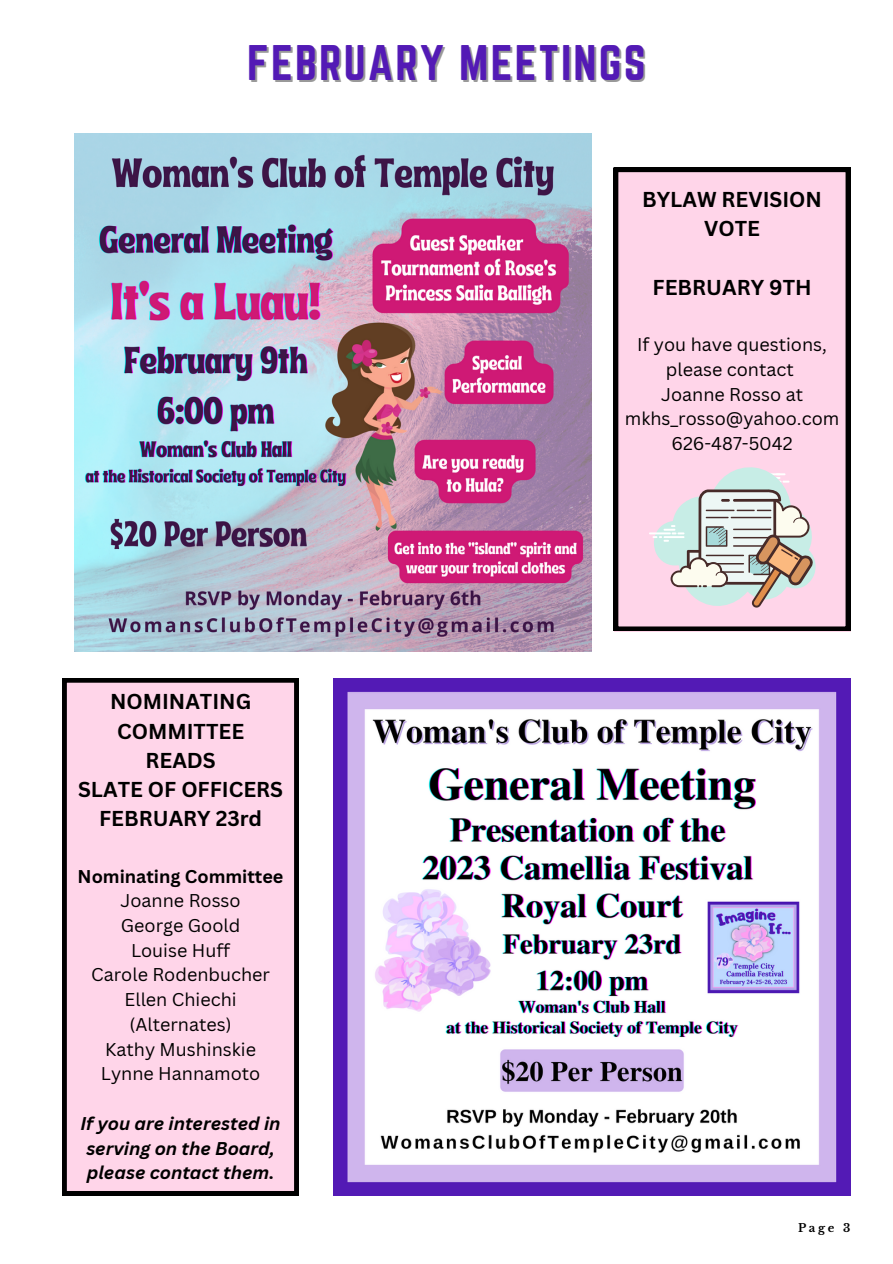
<style>
.page{position:relative;width:893px;height:1264px;background:#fff}
.page>*{position:absolute;margin:0;border:0;box-sizing:border-box;transform-origin:0 0}
.t1{font:43.65px "Norwester";letter-spacing:.05em;color:#531ab5}
.t2{font:700 21px/29.2px "Canva Sans";color:#000;text-align:center}
.t3{font:18px/24.8px "Canva Sans";color:#000;text-align:center}
.t4{font:italic 700 18px/24.8px "Canva Sans";color:#000;text-align:center}
.t5{font:700 18px "Canva Sans";color:#000}
.t6{font:700 11.4px "Libre Baskerville";color:#000}
</style>
<div class="page">
<img style="left:74px;top:134px;width:518px;height:517px">
<img style="left:333px;top:678px;width:517px;height:517px">
<svg style="left:613px;top:168px;width:237px;height:463px;background:#ecc5d8"></svg>
<hr style="left:649px;top:532px;width:21px;height:2px;background:#fff">
<svg style="left:652px;top:465px;width:163px;height:145px;background:#d7cdce"></svg>
<div style="left:62px;top:678px;width:236px;height:517px;background:#ffd5e9"></div>
<h1 class="t1" style="left:247px;top:36px;width:400px">FEBRUARY MEETINGS</h1>
<p class="t2" style="left:642px;top:184px;width:181px">BYLAW REVISION<br>VOTE</p>
<p class="t2" style="left:652px;top:272px;width:160px">FEBRUARY 9TH</p>
<p class="t2" style="left:78px;top:686px;width:206px">NOMINATING<br>COMMITTEE<br>READS<br>SLATE OF OFFICERS<br>FEBRUARY 23rd</p>
<p class="t5" style="left:78px;top:863px;width:207px">Nominating Committee</p>
<p class="t3" style="left:91px;top:887px;width:180px">Joanne Rosso<br>George Goold<br>Louise Huff<br>Carole Rodenbucher<br>Ellen Chiechi (Alternates)<br>Kathy Mushinskie<br>Lynne Hannamoto</p>
<p class="t4" style="left:80px;top:1110px;width:202px">If you are interested in serving on the Board, please contact them.</p>
<p class="t3" style="left:624px;top:332px;width:216px">If you have questions, please contact<br>Joanne Rosso at mkhs_rosso@yahoo.com<br>626-487-5042</p>
<p class="t6" style="left:798px;top:1220px;width:54px">Page 3</p>
</div>
